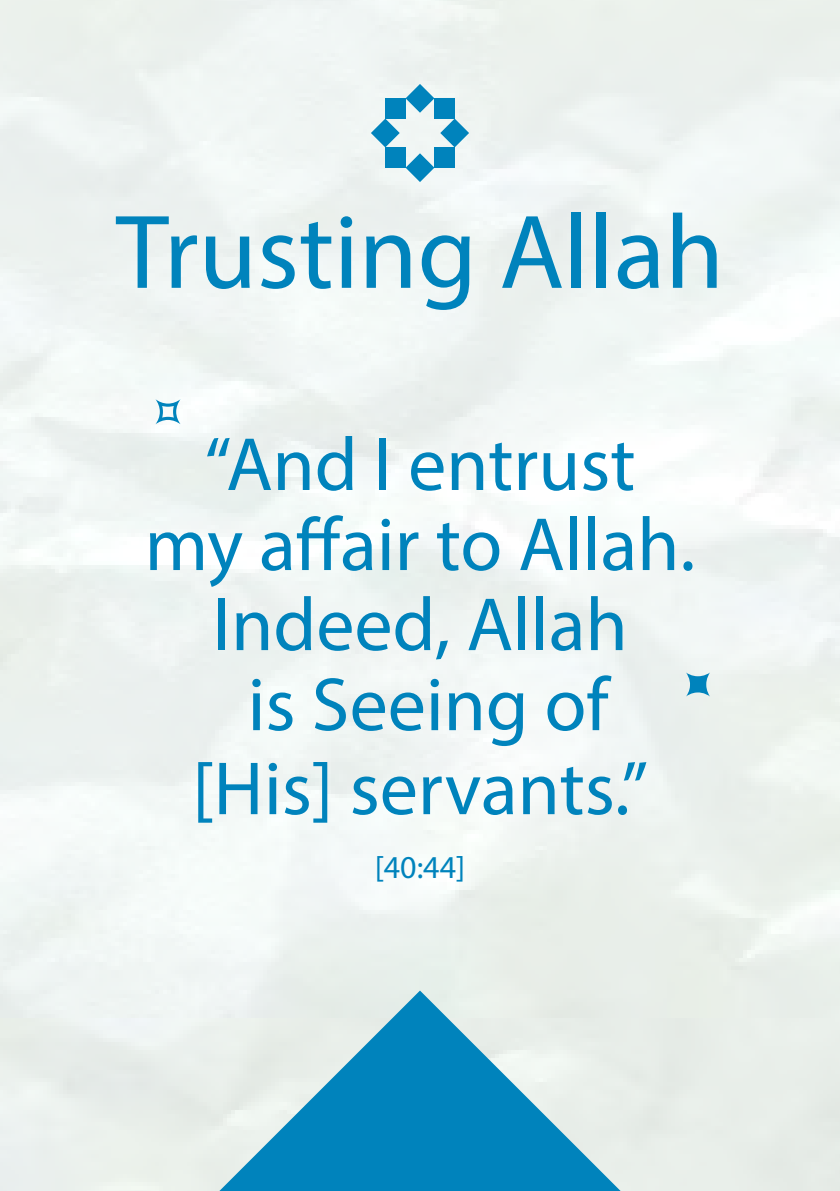
<style>
.page{position:relative;width:840px;height:1191px;background:#fff}
.page>*{position:absolute;margin:0;border:0;box-sizing:border-box;transform-origin:0 0}
.t1{font:106px "Myriad Pro";color:#0083bc}
.t2{font:76px/81.2px "Myriad Pro";color:#0083bc;text-align:center}
.t3{font:32px "Myriad Pro";color:#0083bc}
</style>
<div class="page">
<img style="left:0;top:0;width:839px;height:1191px">
<svg style="left:440px;top:119px;width:29px;height:28px"></svg>
<div style="left:434px;top:98px;width:20px;height:21px;background:#0083bc"></div>
<svg style="left:405px;top:84px;width:29px;height:29px"></svg>
<div style="left:385px;top:98px;width:20px;height:21px;background:#0083bc"></div>
<svg style="left:370px;top:119px;width:29px;height:28px"></svg>
<div style="left:385px;top:147px;width:20px;height:21px;background:#0083bc"></div>
<svg style="left:405px;top:153px;width:29px;height:29px"></svg>
<div style="left:434px;top:147px;width:20px;height:21px;background:#0083bc"></div>
<svg style="left:685px;top:672px;width:24px;height:24px"></svg>
<svg style="left:155px;top:399px;width:25px;height:25px"></svg>
<svg style="left:219px;top:990px;width:401px;height:201px;background:#78bad3"></svg>
<h1 class="t1" style="left:116px;top:187px;width:609px">Trusting Allah</h1>
<p class="t2" style="left:145px;top:423px;width:551px">“And I entrust<br>my affair to Allah.<br>Indeed, Allah<br>is Seeing of<br>[His] servants.”</p>
<p class="t3" style="left:374px;top:847px;width:92px">[40:44]</p>
</div>
